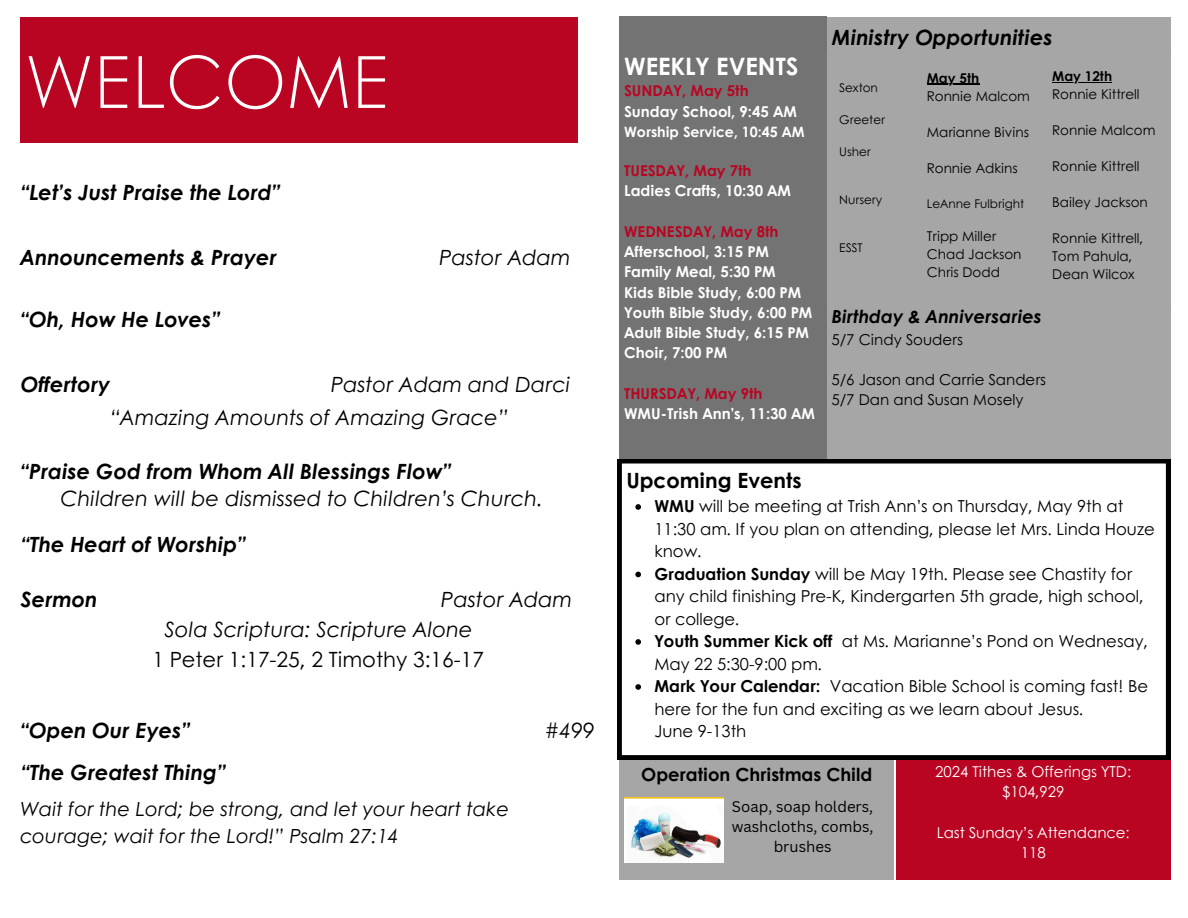
<style>
.page{position:relative;width:1188px;height:918px;background:#fff}
.page>*{position:absolute;margin:0;border:0;box-sizing:border-box;transform-origin:0 0}
.t1{font:300 72px "Century Gothic";color:#fff}
.t2{font:700 24px "Century Gothic";color:#fff}
.t3{font:italic 700 21px "Century Gothic";color:#000}
.t4{font:italic 21px "Century Gothic";color:#000}
.t5{font:21px/29.2px "Century Gothic";color:#000;text-align:center}
.t6{font:700 21px "Century Gothic";color:#000}
.t7{font:italic 19.5px/27px "Century Gothic";color:#000}
.t8{font:700 18px "Century Gothic";color:#000}
.t9{font:italic 700 18px "Century Gothic";color:#000}
.t10{font:16.5px/22.5px "Century Gothic";color:#000}
.t11{font:700 15px/20.2px "Century Gothic";color:#fff}
.t12{font:15px "Century Gothic";color:#000}
.t13{font:700 15px "Century Gothic";color:#b90522}
.t14{font:15px "Century Gothic";color:#fff}
.t15{font:15px/20.2px "Canva Sans";color:#000;text-align:center}
.t16{font:700 14.25px "Century Gothic";color:#fff}
.t17{font:13.5px/18px "Century Gothic";color:#000}
.t18{font:700 13.5px "Century Gothic";color:#000}
.t19{font:12px "Century Gothic";color:#000}
.s1{font-style:italic}
.s2{font-weight:700}
</style>
<div class="page">
<div style="left:20px;top:17px;width:558px;height:125px;background:#b90522"></div>
<div style="left:620px;top:17px;width:207px;height:442px;background:#737373"></div>
<div style="left:827px;top:17px;width:343px;height:442px;background:#a6a6a6"></div>
<hr style="left:927px;top:84px;width:52px;height:1px;background:#000">
<hr style="left:1052px;top:82px;width:60px;height:1px;background:#000">
<div style="left:620px;top:760px;width:274px;height:119px;background:#a6a6a6"></div>
<div style="left:896px;top:760px;width:274px;height:119px;background:#b90522"></div>
<svg style="left:617px;top:459px;width:553px;height:300px"></svg>
<svg style="left:635px;top:504px;width:6px;height:6px"></svg>
<svg style="left:635px;top:572px;width:6px;height:5px"></svg>
<svg style="left:635px;top:639px;width:6px;height:6px"></svg>
<svg style="left:635px;top:684px;width:6px;height:6px"></svg>
<img style="left:624px;top:797px;width:99px;height:66px">
<h1 class="t1" style="left:25px;top:27px;width:367px">WELCOME</h1>
<h2 class="t2" style="left:624px;top:48px;width:176px">WEEKLY EVENTS</h2>
<p class="t13" style="left:624px;top:80px;width:126px">SUNDAY, May 5th</p>
<p class="t11" style="left:624px;top:100px;width:174px">Sunday School, 9:45 AM</p>
<p class="t16" style="left:624px;top:121px;width:182px">Worship Service, 10:45 AM</p>
<p class="t13" style="left:624px;top:159px;width:129px">TUESDAY, May 7th</p>
<p class="t11" style="left:624px;top:180px;width:169px">Ladies Crafts, 10:30 AM</p>
<p class="t13" style="left:624px;top:220px;width:156px">WEDNESDAY, May 8th</p>
<p class="t11" style="left:624px;top:241px;width:190px">Afterschool, 3:15 PM<br>Family Meal, 5:30 PM<br>Kids Bible Study, 6:00 PM<br>Youth Bible Study, 6:00 PM<br>Adult Bible Study, 6:15 PM<br>Choir, 7:00 PM</p>
<p class="t13" style="left:624px;top:382px;width:140px">THURSDAY, May 9th</p>
<p class="t11" style="left:624px;top:403px;width:192px">WMU-Trish Ann’s, 11:30 AM</p>
<p class="t3" style="left:20px;top:177px;width:262px">“Let’s Just Praise the Lord”</p>
<p class="t4" style="left:439px;top:241px;width:133px">Pastor Adam</p>
<p class="t3" style="left:20px;top:241px;width:258px">Announcements &amp; Prayer</p>
<p class="t3" style="left:20px;top:303px;width:202px">“Oh, How He Loves”</p>
<p class="t3" style="left:20px;top:369px;width:91px">Offertory</p>
<p class="t4" style="left:330px;top:369px;width:241px">Pastor Adam and Darci</p>
<p class="t4" style="left:110px;top:401px;width:400px">“Amazing Amounts of Amazing Grace”</p>
<p class="t3" style="left:831px;top:22px;width:222px">Ministry Opportunities</p>
<h2 class="t19" style="left:839px;top:79px;width:40px">Sexton</h2>
<h2 class="t19" style="left:839px;top:111px;width:47px">Greeter</h2>
<h3 class="t19" style="left:839px;top:143px;width:33px">Usher</h3>
<h2 class="t19" style="left:839px;top:191px;width:44px">Nursery</h2>
<h2 class="t19" style="left:839px;top:239px;width:25px">ESST</h2>
<h3 class="t18" style="left:927px;top:68px;width:54px">May 5th</h3>
<h3 class="t17" style="left:927px;top:86px;width:105px">Ronnie Malcom</h3>
<h2 class="t17" style="left:927px;top:122px;width:104px">Marianne Bivins</h2>
<h3 class="t17" style="left:927px;top:158px;width:92px">Ronnie Adkins</h3>
<h2 class="t19" style="left:927px;top:195px;width:99px">LeAnne Fulbright</h2>
<h2 class="t17" style="left:927px;top:226px;width:71px">Tripp Miller</h2>
<h3 class="t17" style="left:927px;top:244px;width:96px">Chad Jackson</h3>
<h3 class="t17" style="left:927px;top:262px;width:75px">Chris Dodd</h3>
<h2 class="t18" style="left:1052px;top:66px;width:61px">May 12th</h2>
<h3 class="t17" style="left:1052px;top:84px;width:89px">Ronnie Kittrell</h3>
<h2 class="t17" style="left:1052px;top:120px;width:105px">Ronnie Malcom</h2>
<h3 class="t17" style="left:1052px;top:156px;width:89px">Ronnie Kittrell</h3>
<h2 class="t17" style="left:1052px;top:192px;width:97px">Bailey Jackson</h2>
<p class="t17" style="left:1052px;top:228px;width:93px">Ronnie Kittrell,<br>Tom Pahula,<br>Dean Wilcox</p>
<p class="t9" style="left:831px;top:303px;width:212px">Birthday &amp; Anniversaries</p>
<p class="t12" style="left:831px;top:328px;width:133px">5/7 Cindy Souders</p>
<p class="t12" style="left:831px;top:368px;width:216px">5/6 Jason and Carrie Sanders</p>
<h4 class="t12" style="left:831px;top:388px;width:194px">5/7 Dan and Susan Mosely</h4>
<h4 class="t3" style="left:20px;top:456px;width:433px">“Praise God from Whom All Blessings Flow”</h4>
<p class="t4" style="left:60px;top:482px;width:484px">Children will be dismissed to Children’s Church.</p>
<p class="t3" style="left:20px;top:529px;width:227px">“The Heart of Worship”</p>
<p class="t3" style="left:20px;top:583px;width:78px">Sermon</p>
<p class="t4" style="left:441px;top:583px;width:133px">Pastor Adam</p>
<h2 class="t5" style="left:152px;top:614px;width:333px"><span class="s1">Sola Scriptura: Scripture Alone<br></span>1 Peter 1:17-25, 2 Timothy 3:16-17</h2>
<p class="t3" style="left:20px;top:714px;width:172px">“Open Our Eyes”</p>
<p class="t3" style="left:20px;top:756px;width:207px">“The Greatest Thing”</p>
<p class="t7" style="left:20px;top:794px;width:490px">Wait for the Lord; be strong, and let your heart take courage; wait for the Lord!” Psalm 27:14</p>
<p class="t4" style="left:544px;top:714px;width:51px">#499</p>
<p class="t6" style="left:626px;top:465px;width:177px">Upcoming Events</p>
<p class="t10" style="left:654px;top:494px;width:502px"><span class="s2">WMU</span> will be meeting at Trish Ann’s on Thursday, May 9th at<br>11:30 am. If you plan on attending, please let Mrs. Linda Houze know.</p>
<p class="t10" style="left:654px;top:562px;width:491px"><span class="s2">Graduation Sunday</span> will be May 19th. Please see Chastity for any child finishing Pre-K, Kindergarten 5th grade, high school, or college.</p>
<p class="t10" style="left:654px;top:629px;width:495px"><span class="s2">Youth Summer Kick off</span> at Ms. Marianne’s Pond on Wednesay,</p>
<p class="t10" style="left:654px;top:652px;width:169px">May 22 5:30-9:00 pm.<br><span class="s2">Mark Your Calendar:</span></p>
<p class="t10" style="left:654px;top:674px;width:495px;text-indent:175px">Vacation Bible School is coming fast! Be here for the fun and exciting as we learn about Jesus.<br>June 9-13th</p>
<p class="t8" style="left:641px;top:761px;width:233px">Operation Christmas Child</p>
<p class="t14" style="left:935px;top:760px;width:198px">2024 Tithes &amp; Offerings YTD:</p>
<p class="t14" style="left:1002px;top:781px;width:64px">$104,929</p>
<p class="t14" style="left:937px;top:821px;width:195px">Last Sunday’s Attendance:</p>
<p class="t14" style="left:1021px;top:841px;width:26px">118</p>
<p class="t15" style="left:732px;top:796px;width:143px">Soap, soap holders, washcloths, combs, brushes</p>
</div>
